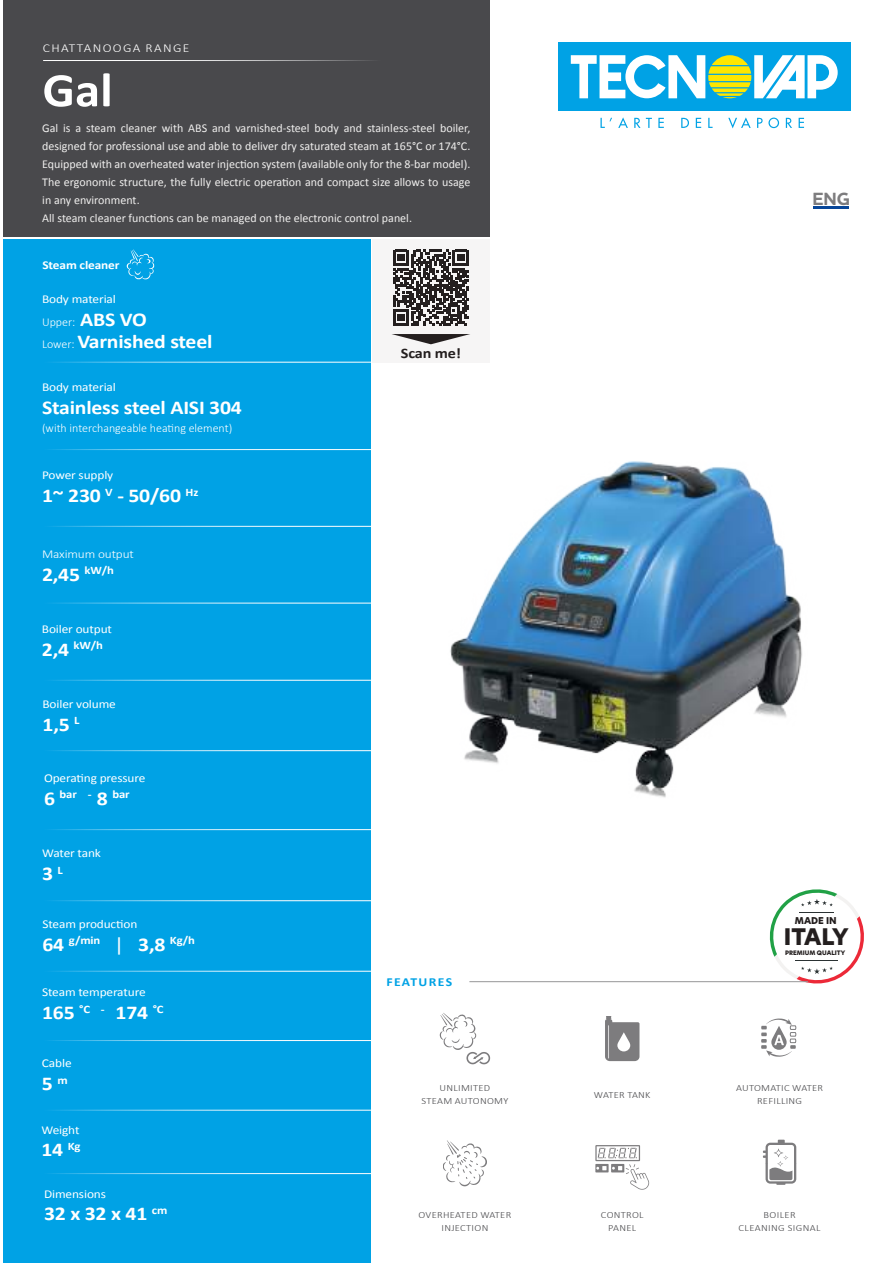
<style>
.page{position:relative;width:893px;height:1263px;background:#fff}
.page>*{position:absolute;margin:0;border:0;box-sizing:border-box;transform-origin:0 0}
.t1{font:700 48.45px "Calibri";color:#fff;scale:1.05 1}
.t2{font:800 22.35px "Hero New";letter-spacing:-.04em;color:#241f1f}
.t3{font:700 19.65px "Calibri";letter-spacing:-.01em;color:#fff;scale:1.11 1}
.t4{font:700 18px "Houschka Pro";color:#7d7c7e}
.t5{font:700 14.55px "Calibri";letter-spacing:-.01em;color:#241f1f;scale:1.11 1}
.t6{font:700 12.3px "Calibri";letter-spacing:.1em;color:#00a2e5;scale:1.11 1}
.t7{font:300 12.15px "Calibri";letter-spacing:.1em;color:#fff;scale:1.11 1}
.t8{font:12px/18px "Calibri";color:#f0efee}
.t9{font:12px/22.8px "Calibri";letter-spacing:-.01em;color:#fff;scale:1.11 1}
.t10{font:300 12px "Calibri";color:#fff}
.t11{font:300 12px "Calibri";color:#fff;scale:1.11 1}
.t12{font:700 12px "Calibri";letter-spacing:-.01em;color:#fff;scale:1.11 1}
.t13{font:700 11.4px "Calibri";letter-spacing:-.01em;color:#fff;scale:1.11 1}
.t14{font:300 9.45px/12.6px "Calibri";letter-spacing:.03em;color:#49494c;text-align:center;scale:1.11 1}
.t15{font:800 9.3px "Hero New";color:#241f1f}
.t16{font:800 6px "Hero New";color:#241f1f}
.s1{font-weight:300}
.s2{font-weight:700;font-size:19.65px}
.s3{font-weight:300;font-size:12px}
.s4{font-size:19.65px}
.s5{font-weight:400;font-size:19.65px}
</style>
<div class="page">
<div style="left:3px;top:0;width:487px;height:236px;background:#49494c"></div>
<div style="left:3px;top:239px;width:368px;height:1024px;background:#00a2e5"></div>
<svg style="left:127px;top:249px;width:27px;height:31px"></svg>
<hr style="left:42px;top:362px;width:339px;height:1px;background:#fff">
<hr style="left:42px;top:449px;width:339px;height:1px;background:#fff">
<hr style="left:42px;top:526px;width:339px;height:1px;background:#fff">
<hr style="left:42px;top:603px;width:339px;height:1px;background:#fff">
<hr style="left:42px;top:680px;width:339px;height:1px;background:#fff">
<hr style="left:42px;top:750px;width:339px;height:1px;background:#fff">
<hr style="left:42px;top:829px;width:339px;height:1px;background:#fff">
<hr style="left:42px;top:900px;width:339px;height:1px;background:#fff">
<hr style="left:42px;top:971px;width:339px;height:1px;background:#fff">
<hr style="left:42px;top:1040px;width:339px;height:1px;background:#fff">
<hr style="left:42px;top:1173px;width:339px;height:1px;background:#fff">
<hr style="left:42px;top:1110px;width:339px;height:1px;background:#fff">
<div style="left:372px;top:239px;width:118px;height:124px;background:#f6f5f5"></div>
<svg style="left:393px;top:250px;width:76px;height:76px"></svg>
<svg style="left:392px;top:334px;width:78px;height:10px"></svg>
<div style="left:558px;top:43px;width:292px;height:68px;background:#00a2e5"></div>
<svg style="left:571px;top:55px;width:267px;height:43px"></svg>
<svg style="left:600px;top:117px;width:204px;height:11px"></svg>
<svg style="left:769px;top:889px;width:95px;height:95px"></svg>
<hr style="left:469px;top:981px;width:339px;height:1px;background:#969698">
<hr style="left:43px;top:60px;width:339px;height:1px;background:#fff">
<img style="left:450px;top:461px;width:352px;height:337px">
<svg style="left:440px;top:1013px;width:50px;height:51px"></svg>
<svg style="left:605px;top:1016px;width:34px;height:45px"></svg>
<svg style="left:761px;top:1018px;width:35px;height:39px"></svg>
<svg style="left:443px;top:1140px;width:44px;height:47px"></svg>
<svg style="left:595px;top:1145px;width:54px;height:45px"></svg>
<svg style="left:763px;top:1140px;width:33px;height:45px"></svg>
<hr style="left:813px;top:206px;width:36px;height:3px;background:#084699">
<p class="t7" style="left:43px;top:40px;width:134px">CHATTANOOGA RANGE</p>
<h1 class="t1" style="left:43px;top:59px;width:68px">Gal</h1>
<p class="t8" style="left:42px;top:119px;width:430px">Gal is a steam cleaner with ABS and varnished-steel body and stainless-steel boiler, designed for professional use and able to deliver dry saturated steam at 165°C or 174°C.<br>Equipped with an overheated water injection system (available only for the 8-bar model).<br>The ergonomic structure, the fully electric operation and compact size allows to usage in any environment.<br>All steam cleaner functions can be managed on the electronic control panel.</p>
<p class="t12" style="left:42px;top:258px;width:71px">Steam cleaner</p>
<p class="t9" style="left:42px;top:287px;width:96px">Body material<br><span class="s1">Upper:</span> <span class="s2">ABS VO</span></p>
<h3 class="t3" style="left:42px;top:329px;width:155px"><span class="s3">Lower:</span> Varnished steel</h3>
<p class="t9" style="left:42px;top:376px;width:68px">Body material</p>
<h3 class="t3" style="left:42px;top:395px;width:182px">Stainless steel AISI 304</h3>
<p class="t10" style="left:42px;top:420px;width:192px">(with interchangeable heating element)</p>
<p class="t9" style="left:42px;top:464px;width:66px">Power supply</p>
<h3 class="t3" style="left:42px;top:483px;width:142px">1~ 230 <sup>V</sup> - 50/60 <sup>Hz</sup></h3>
<p class="t11" style="left:42px;top:546px;width:84px">Maximum output</p>
<h3 class="t3" style="left:42px;top:561px;width:66px">2,45 <sup>kW/h</sup></h3>
<p class="t9" style="left:42px;top:618px;width:65px">Boiler output</p>
<p class="t13" style="left:42px;top:638px;width:57px"><span class="s4">2,4</span> kW/h</p>
<p class="t9" style="left:43px;top:692px;width:68px">Boiler volume</p>
<h3 class="t3" style="left:43px;top:712px;width:35px">1,5 <sup>L</sup></h3>
<p class="t9" style="left:44px;top:766px;width:93px">Operating pressure</p>
<p class="t13" style="left:44px;top:787px;width:79px"><span class="s4">6</span> bar - <span class="s4">8</span> bar</p>
<p class="t9" style="left:42px;top:842px;width:55px">Water tank</p>
<h3 class="t3" style="left:42px;top:861px;width:20px">3 <sup>L</sup></h3>
<p class="t5" style="left:401px;top:344px;width:56px">Scan me!</p>
<h3 class="t4" style="left:812px;top:187px;width:39px">ENG</h3>
<p class="t9" style="left:42px;top:912px;width:87px">Steam production</p>
<p class="t13" style="left:42px;top:933px;width:139px"><span class="s4">64</span> g/min <span class="s5">|</span> <span class="s4">3,8</span> Kg/h</p>
<p class="t9" style="left:42px;top:981px;width:95px">Steam temperature</p>
<h3 class="t3" style="left:42px;top:1000px;width:111px">165 <sup>°C</sup> <sup>-</sup> 174 <sup>°C</sup></h3>
<p class="t9" style="left:42px;top:1052px;width:28px">Cable</p>
<h3 class="t3" style="left:42px;top:1071px;width:25px">5 <sup>m</sup></h3>
<p class="t9" style="left:41px;top:1118px;width:36px">Weight</p>
<h3 class="t3" style="left:41px;top:1137px;width:37px">14 <sup>Kg</sup></h3>
<p class="t9" style="left:44px;top:1182px;width:57px">Dimensions</p>
<h3 class="t3" style="left:44px;top:1201px;width:113px">32 x 32 x 41 <sup>cm</sup></h3>
<p class="t6" style="left:386px;top:974px;width:61px">FEATURES</p>
<p class="t15" style="left:795px;top:914px;width:43px">MADE IN</p>
<h2 class="t2" style="left:784px;top:922px;width:66px">ITALY</h2>
<p class="t16" style="left:785px;top:949px;width:62px">PREMIUM QUALITY</p>
<p class="t14" style="left:421px;top:1081px;width:80px">UNLIMITED<br>STEAM AUTONOMY</p>
<p class="t14" style="left:594px;top:1088px;width:52px">WATER TANK</p>
<p class="t14" style="left:736px;top:1081px;width:80px">AUTOMATIC WATER<br>REFILLING</p>
<p class="t14" style="left:419px;top:1208px;width:85px">OVERHEATED WATER<br>INJECTION</p>
<p class="t14" style="left:601px;top:1208px;width:40px">CONTROL<br>PANEL</p>
<p class="t14" style="left:738px;top:1208px;width:75px">BOILER<br>CLEANING SIGNAL</p>
</div>
